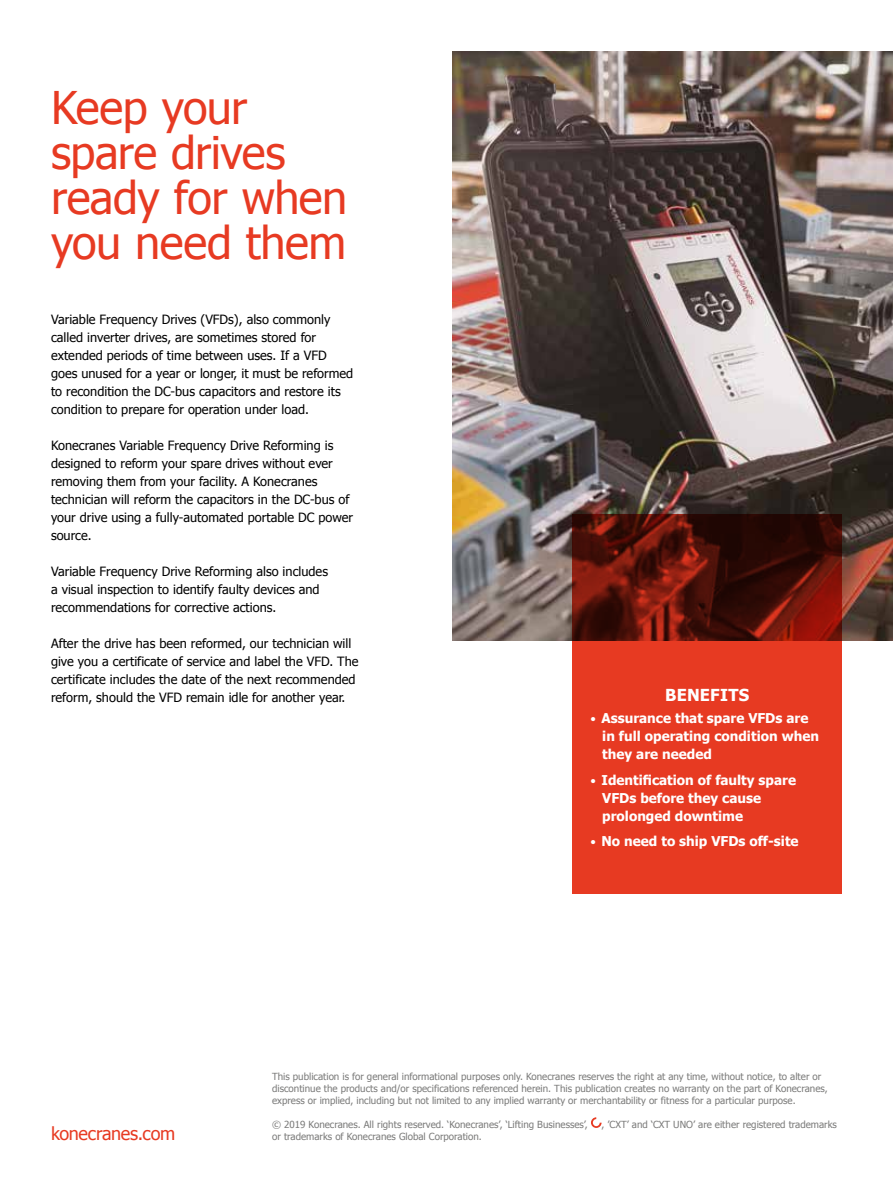
<style>
.page{position:relative;width:893px;height:1191px;background:#fff}
.page>*{position:absolute;margin:0;border:0;box-sizing:border-box;transform-origin:0 0}
.t1{font:45px/45px "Tahoma";letter-spacing:-.01em;color:#e73a22}
.t2{font:18px "Tahoma";letter-spacing:-.015em;color:#e73a22}
.t3{font:700 16.5px "Tahoma";letter-spacing:.01em;color:#fff}
.t4{font:700 13.5px/18px "Tahoma";color:#fff}
.t5{font:12.75px/18px "Tahoma";color:#000}
.t6{font:9.75px/12px "Tahoma";color:#7b7b7a}
.s1{font-weight:400;font-size:12px}
</style>
<div class="page">
<img style="left:453px;top:51px;width:440px;height:589px">
<svg style="left:591px;top:1117px;width:11px;height:11px"></svg>
<svg style="left:573px;top:514px;width:269px;height:379px;background:#b52c19"></svg>
<h1 class="t1" style="left:51px;top:83px;width:298px">Keep your spare drives ready for when you need them</h1>
<p class="t5" style="left:51px;top:310px;width:304px">Variable Frequency Drives (VFDs), also commonly called inverter drives, are sometimes stored for extended periods of time between uses. If a VFD goes unused for a year or longer, it must be reformed to recondition the DC-bus capacitors and restore its condition to prepare for operation under load.</p>
<p class="t5" style="left:51px;top:436px;width:304px">Konecranes Variable Frequency Drive Reforming is designed to reform your spare drives without ever removing them from your facility. A Konecranes technician will reform the capacitors in the DC-bus of your drive using a fully-automated portable DC power source.</p>
<p class="t5" style="left:51px;top:562px;width:278px">Variable Frequency Drive Reforming also includes a visual inspection to identify faulty devices and recommendations for corrective actions.</p>
<p class="t5" style="left:51px;top:634px;width:309px">After the drive has been reformed, our technician will give you a certificate of service and label the VFD. The certificate includes the date of the next recommended reform, should the VFD remain idle for another year.</p>
<p class="t3" style="left:665px;top:683px;width:86px">BENEFITS</p>
<p class="t4" style="left:602px;top:708px;width:218px;text-indent:-12px"><span class="s1">•</span> Assurance that spare VFDs are in full operating condition when they are needed</p>
<p class="t4" style="left:602px;top:770px;width:195px;text-indent:-12px"><span class="s1">•</span> Identification of faulty spare<br>VFDs before they cause prolonged downtime</p>
<p class="t4" style="left:591px;top:831px;width:209px"><span class="s1">•</span> No need to ship VFDs off-site</p>
<h2 class="t2" style="left:51px;top:1121px;width:126px">konecranes.com</h2>
<p class="t6" style="left:272px;top:1070px;width:557px">This publication is for general informational purposes only. Konecranes reserves the right at any time, without notice, to alter or discontinue the products and/or specifications referenced herein. This publication creates no warranty on the part of Konecranes, express or implied, including but not limited to any implied warranty or merchantability or fitness for a particular purpose.</p>
<p class="t6" style="left:272px;top:1118px;width:317px">© 2019 Konecranes. All rights reserved. ‘Konecranes’, ‘Lifting Businesses’,</p>
<p class="t6" style="left:602px;top:1118px;width:237px">, ’CXT’ and ‘CXT UNO’ are either registered trademarks</p>
<p class="t6" style="left:272px;top:1130px;width:211px">or trademarks of Konecranes Global Corporation.</p>
</div>
